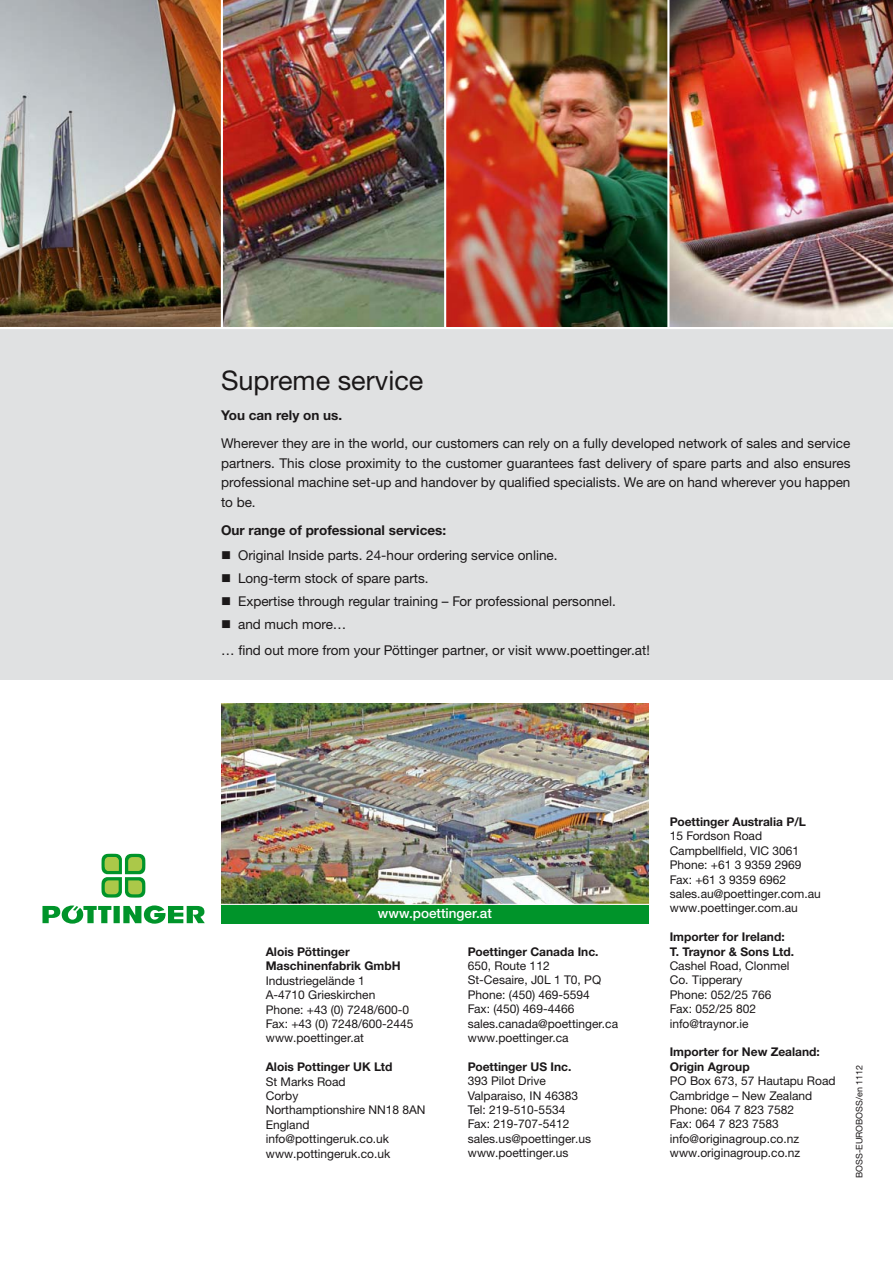
<style>
.page{position:relative;width:893px;height:1263px;background:#fff}
.page>*{position:absolute;margin:0;border:0;box-sizing:border-box;transform-origin:0 0}
.t1{font:27px "Helvetica Neue LTW1 G";color:#1b1819}
.t2{font:13.5px/19.5px "Helvetica Neue LTW1 G";color:#1b1819;text-align:justify}
.t3{font:700 13.5px "Helvetica Neue LTW1 G";color:#1b1819}
.t4{font:500 13.5px "Helvetica Neue LTW1 G";color:#fff}
.t5{font:12px/14.4px "Helvetica Neue LTW1 G";color:#1b1819}
.t6{font:700 12px/14.4px "Helvetica Neue LTW1 G";color:#1b1819}
.t7{font:9px "Helvetica Neue LTW1 G";color:#1b1819}
</style>
<div class="page">
<div style="left:0;top:329px;width:893px;height:350px;background:#e0e1e2"></div>
<img style="left:0;top:0;width:893px;height:327px">
<svg style="left:101px;top:854px;width:44px;height:43px;background:#71bb5d"></svg>
<div style="left:114px;top:906px;width:6px;height:17px;background:#00942a"></div>
<svg style="left:123px;top:905px;width:82px;height:19px"></svg>
<svg style="left:42px;top:905px;width:69px;height:18px"></svg>
<img style="left:221px;top:704px;width:427px;height:200px">
<div style="left:221px;top:905px;width:427px;height:19px;background:#00942a"></div>
<hr style="left:221px;top:0;width:2px;height:329px;background:#fff">
<hr style="left:444px;top:0;width:2px;height:329px;background:#fff">
<hr style="left:667px;top:0;width:2px;height:329px;background:#fff">
<h1 class="t1" style="left:221px;top:370px;width:204px">Supreme service</h1>
<p class="t3" style="left:221px;top:411px;width:123px">You can rely on us.</p>
<p class="t2" style="left:221px;top:435px;width:631px">Wherever they are in the world, our customers can rely on a fully developed network of sales and service partners. This close proximity to the customer guarantees fast delivery of spare parts and also ensures professional machine set-up and handover by qualified specialists. We are on hand wherever you happen to be.</p>
<p class="t3" style="left:221px;top:525px;width:227px">Our range of professional services:</p>
<p class="t2" style="left:238px;top:545px;width:379px;line-height:23px;text-align:left">Original Inside parts. 24-hour ordering service online.<br>Long-term stock of spare parts.<br>Expertise through regular training – For professional personnel. and much more…</p>
<p class="t2" style="left:221px;top:642px;width:430px">… find out more from your Pöttinger partner, or visit www.poettinger.at!</p>
<p class="t4" style="left:378px;top:909px;width:116px">www.poettinger.at</p>
<p class="t6" style="left:266px;top:946px;width:136px">Alois Pöttinger<br>Maschinenfabrik GmbH</p>
<p class="t5" style="left:266px;top:975px;width:149px">Industriegelände 1<br>A-4710 Grieskirchen<br>Phone: +43 (0) 7248/600-0<br>Fax: +43 (0) 7248/600-2445 www.poettinger.at</p>
<p class="t6" style="left:266px;top:1061px;width:128px">Alois Pottinger UK Ltd</p>
<p class="t5" style="left:266px;top:1075px;width:161px">St Marks Road<br>Corby<br>Northamptionshire NN18 8AN<br>England info@pottingeruk.co.uk www.pottingeruk.co.uk</p>
<p class="t6" style="left:468px;top:945px;width:132px">Poettinger Canada Inc.</p>
<p class="t5" style="left:468px;top:960px;width:152px">650, Route 112<br>St-Cesaire, J0L 1 T0, PQ<br>Phone: (450) 469-5594<br>Fax: (450) 469-4466 sales.canada@poettinger.ca www.poettinger.ca</p>
<p class="t6" style="left:468px;top:1061px;width:105px">Poettinger US Inc.</p>
<p class="t5" style="left:468px;top:1075px;width:125px">393 Pilot Drive<br>Valparaiso, IN 46383<br>Tel: 219-510-5534<br>Fax: 219-707-5412 sales.us@poettinger.us www.poettinger.us</p>
<p class="t6" style="left:670px;top:816px;width:138px">Poettinger Australia P/L</p>
<p class="t5" style="left:670px;top:830px;width:153px">15 Fordson Road<br>Campbellfield, VIC 3061<br>Phone: +61 3 9359 2969<br>Fax: +61 3 9359 6962 sales.au@poettinger.com.au www.poettinger.com.au</p>
<p class="t6" style="left:670px;top:931px;width:126px">Importer for Ireland:<br>T. Traynor &amp; Sons Ltd.</p>
<p class="t5" style="left:670px;top:960px;width:121px">Cashel Road, Clonmel<br>Co. Tipperary<br>Phone: 052/25 766<br>Fax: 052/25 802 info@traynor.ie</p>
<p class="t6" style="left:670px;top:1046px;width:152px">Importer for New Zealand:<br>Origin Agroup</p>
<p class="t5" style="left:670px;top:1075px;width:167px">PO Box 673, 57 Hautapu Road<br>Cambridge – New Zealand<br>Phone: 064 7 823 7582<br>Fax: 064 7 823 7583 info@originagroup.co.nz www.originagroup.co.nz</p>
<p class="t7" style="left:856px;top:1178px;width:115px;rotate:-90deg">BOSS-EUROBOSS/en 1112</p>
</div>
